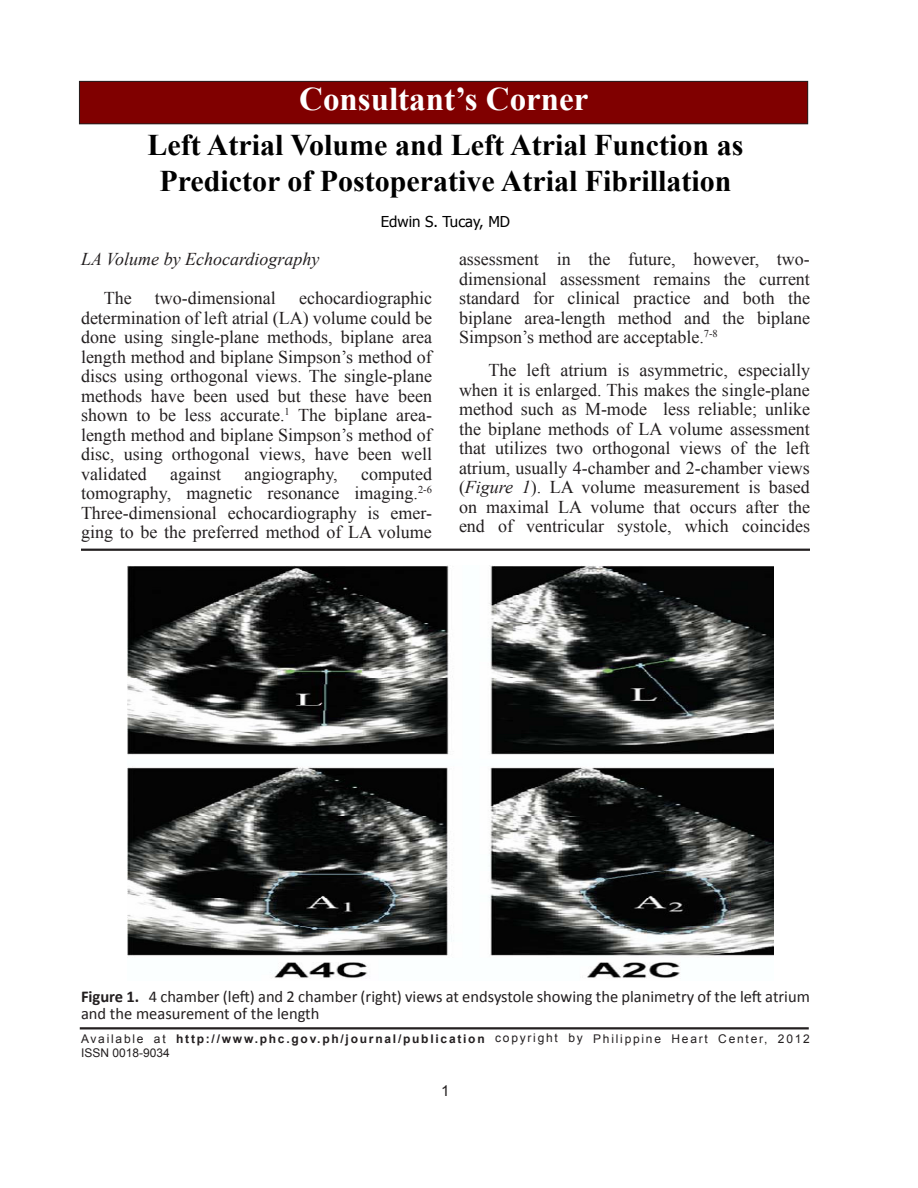
<style>
.page{position:relative;width:918px;height:1188px;background:#fff}
.page>*{position:absolute;margin:0;border:0;box-sizing:border-box;transform-origin:0 0}
.t1{font:700 33px "Times New Roman";color:#fff}
.t2{font:700 30px "Times New Roman";color:#000}
.t3{font:18px/19.5px "Times New Roman";color:#231f20}
.t4{font:italic 18px "Times New Roman";color:#231f20}
.t5{font:16.5px/16.5px "Calibri";color:#231f20}
.Text_body{font:15px "Tahoma";color:#000}
.t6{font:15px "Arial";color:#231f20}
.t7{font:12px "Arial";letter-spacing:.145em;color:#231f20}
.t8{font:12px "Arial";color:#231f20}
.s1{font-style:italic}
.s2{font-weight:700}
</style>
<div class="page">
<div style="left:79px;top:81px;width:729px;height:43px;background:#800000"></div>
<div style="left:79px;top:81px;width:729px;height:43px;border:1px solid #231f20"></div>
<img style="left:127px;top:566px;width:647px;height:412px">
<hr style="left:80px;top:1027px;width:729px;height:2px;background:#231f20">
<hr style="left:81px;top:549px;width:729px;height:2px;background:#231f20">
<p class="t1" style="left:299px;top:76px;width:291px">Consultant’s Corner</p>
<p class="t2" style="left:148px;top:125px;width:597px">Left Atrial Volume and Left Atrial Function as</p>
<p class="t2" style="left:159px;top:161px;width:574px">Predictor of Postoperative Atrial Fibrillation</p>
<p class="Text_body" style="left:381px;top:212px;width:131px">Edwin S. Tucay, MD</p>
<p class="t4" style="left:81px;top:247px;width:240px">LA Volume by Echocardiography</p>
<p class="t3" style="left:104px;top:288px;width:29px">The</p>
<p class="t3" style="left:155px;top:288px;width:122px">two-dimensional</p>
<p class="t3" style="left:299px;top:288px;width:134px">echocardiographic</p>
<p class="t3" style="left:81px;top:308px;width:353px;text-align:justify">determination of left atrial (LA) volume could be done using single-plane methods, biplane area length method and biplane Simpson’s method of discs using orthogonal views. The single-plane methods have been used but these have been shown to be less accurate.<sup>1</sup> The biplane area&shy;length method and biplane Simpson’s method of disc, using orthogonal views, have been well</p>
<p class="t3" style="left:81px;top:464px;width:67px">validated</p>
<p class="t3" style="left:170px;top:464px;width:52px">against</p>
<p class="t3" style="left:244px;top:464px;width:95px">angiography,</p>
<p class="t3" style="left:361px;top:464px;width:72px">computed</p>
<p class="t3" style="left:81px;top:483px;width:353px;text-align:justify">tomography, magnetic resonance imaging.<sup>2-6<br></sup>Three-dimensional echocardiography is emer&shy;ging to be the preferred method of LA volume</p>
<p class="t3" style="left:459px;top:249px;width:352px">assessment in the future, however, two-</p>
<p class="t3" style="left:459px;top:269px;width:353px">dimensional assessment remains the current</p>
<p class="t3" style="left:459px;top:288px;width:352px">standard for clinical practice and both the</p>
<p class="t3" style="left:459px;top:308px;width:353px">biplane area-length method and the biplane</p>
<p class="t3" style="left:459px;top:327px;width:260px">Simpson’s method are acceptable.<sup>7-8</sup></p>
<p class="t3" style="left:489px;top:360px;width:323px">The left atrium is asymmetric, especially</p>
<p class="t3" style="left:459px;top:380px;width:352px">when it is enlarged. This makes the single-plane method such as M-mode less reliable; unlike</p>
<p class="t3" style="left:459px;top:419px;width:353px">the biplane methods of LA volume assessment that utilizes two orthogonal views of the left</p>
<p class="t3" style="left:459px;top:458px;width:352px">atrium, usually 4-chamber and 2-chamber views (<span class="s1">Figure 1</span>). LA volume measurement is based</p>
<p class="t3" style="left:459px;top:497px;width:353px">on maximal LA volume that occurs after the</p>
<p class="t3" style="left:459px;top:516px;width:353px">end of ventricular systole, which coincides</p>
<p class="t5" style="left:81px;top:989px;width:730px"><span class="s2">Figure 1.</span> 4 chamber (left) and 2 chamber (right) views at endsystole showing the planimetry of the left atrium and the measurement of the length</p>
<p class="t7" style="left:81px;top:1031px;width:730px">Available at <span class="s2">http://www.phc.gov.ph/journal/publication</span> copyright by Philippine Heart Center, 2012</p>
<p class="t8" style="left:81px;top:1045px;width:90px">ISSN 0018-9034</p>
<p class="t6" style="left:441px;top:1081px;width:10px">1</p>
</div>
